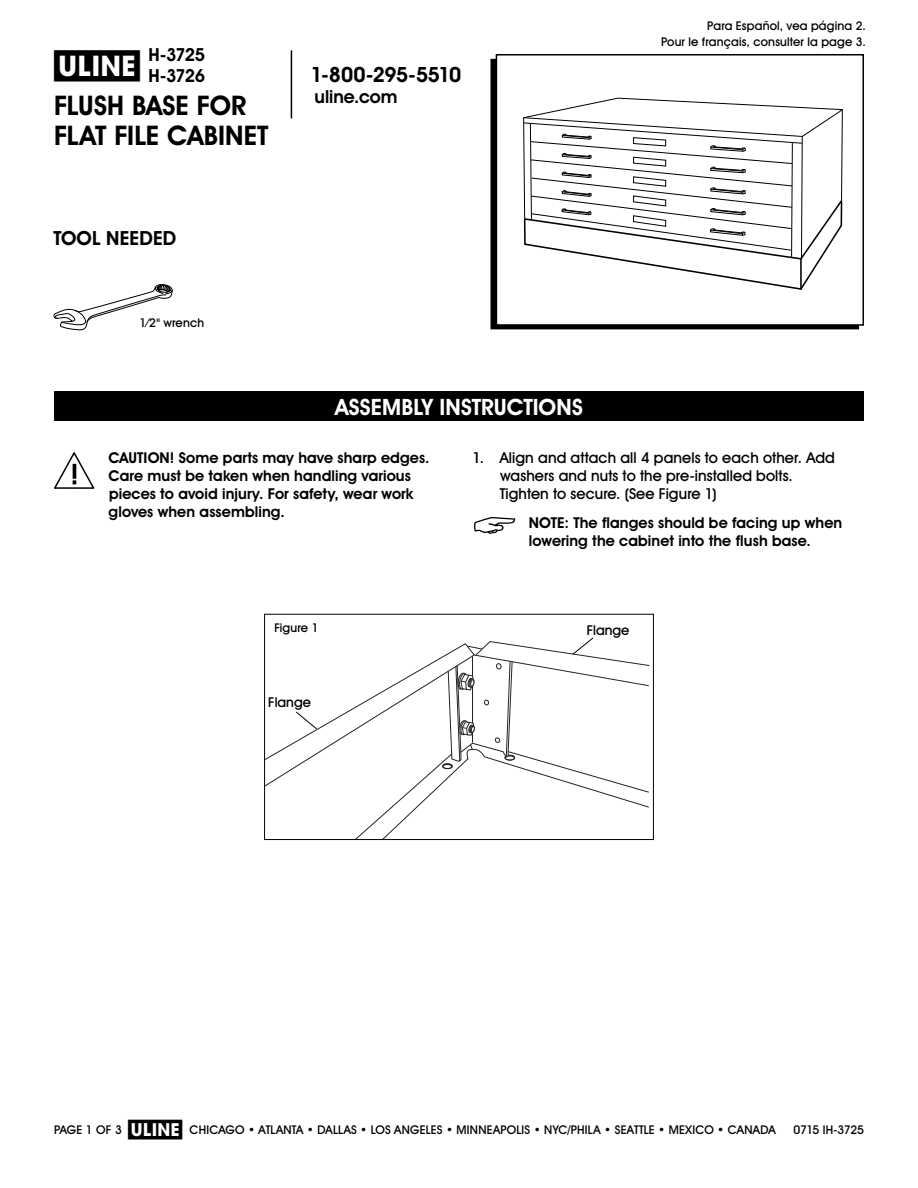
<style>
.page{position:relative;width:918px;height:1188px;background:#fff}
.page>*{position:absolute;margin:0;border:0;box-sizing:border-box;transform-origin:0 0}
.t1{font:700 28.5px "Uline Two Knine";color:#000}
.t2{font:700 27px/30px "Uline Two Knine";letter-spacing:.005em;color:#000}
.t3{font:700 22.5px "Uline Two Knine";letter-spacing:.005em;color:#fff}
.t4{font:700 21px "Uline Two Knine";letter-spacing:-.02em;color:#000}
.t5{font:700 19.5px "Uline Two Knine";letter-spacing:.005em;color:#000}
.t6{font:700 18px/21px "Uline Two Knine";letter-spacing:-.05em;color:#000}
.t7{font:700 18px "Uline Two Knine";letter-spacing:-.01em;color:#000}
.t8{font:700 15px/18px "Uline Two Knine";letter-spacing:.005em;color:#000}
.t9{font:15px/18px "Uline Two Knine";letter-spacing:.005em;color:#000}
.t10{font:13.5px "Uline Two Knine";color:#000}
.t11{font:12px/16.8px "Uline Two Knine";letter-spacing:.015em;color:#000;text-align:right}
.t12{font:12px "Uline Two Knine";letter-spacing:-.03em;color:#000}
.s1{font-size:18px}
</style>
<div class="page">
<hr style="left:291px;top:50px;width:1px;height:68px;background:#000">
<svg style="left:54px;top:452px;width:40px;height:37px"></svg>
<svg style="left:474px;top:517px;width:41px;height:17px"></svg>
<svg style="left:266px;top:637px;width:384px;height:201px"></svg>
<div style="left:264px;top:614px;width:390px;height:226px;border:1px solid #000"></div>
<div style="left:496px;top:54px;width:368px;height:272px;border:2px solid #000"></div>
<svg style="left:523px;top:98px;width:320px;height:192px"></svg>
<div style="left:54px;top:391px;width:810px;height:30px;background:#000"></div>
<svg style="left:53px;top:284px;width:120px;height:47px"></svg>
<h1 class="t1" style="left:54px;top:49px;width:87px">π</h1>
<p class="t6" style="left:148px;top:44px;width:58px">H-3725<br>H-3726</p>
<h2 class="t2" style="left:54px;top:90px;width:216px">FLUSH BASE FOR<br>FLAT FILE CABINET</h2>
<h3 class="t5" style="left:54px;top:226px;width:124px">TOOL NEEDED</h3>
<p class="t11" style="left:140px;top:315px;width:66px">1⁄2" wrench</p>
<h3 class="t4" style="left:310px;top:62px;width:152px">1-800-295-5510</h3>
<p class="t7" style="left:315px;top:86px;width:84px">uline.com</p>
<h3 class="t3" style="left:335px;top:393px;width:249px">ASSEMBLY INSTRUCTIONS</h3>
<p class="t11" style="left:661px;top:17px;width:206px">Para Español, vea página 2.<br>Pour le français, consulter la page 3.</p>
<p class="t8" style="left:108px;top:448px;width:323px">CAUTION! Some parts may have sharp edges.<br>Care must be taken when handling various pieces to avoid injury. For safety, wear work gloves when assembling.</p>
<p class="t9" style="left:500px;top:448px;width:337px;text-indent:-27px">1. Align and attach all 4 panels to each other. Add washers and nuts to the pre-installed bolts.<br>Tighten to secure. (See Figure 1)</p>
<p class="t8" style="left:529px;top:513px;width:315px">NOTE: The flanges should be facing up when lowering the cabinet into the flush base.</p>
<p class="t11" style="left:274px;top:620px;width:46px">Figure 1</p>
<p class="t10" style="left:268px;top:694px;width:44px">Flange</p>
<p class="t10" style="left:587px;top:622px;width:44px">Flange</p>
<p class="t11" style="left:128px;top:1121px;width:649px"><span class="s1">π</span> CHICAGO • ATLANTA • DALLAS • LOS ANGELES • MINNEAPOLIS • NYC/PHILA • SEATTLE • MEXICO • CANADA</p>
<p class="t11" style="left:54px;top:1121px;width:69px">PAGE 1 OF 3</p>
<p class="t12" style="left:794px;top:1122px;width:72px">0715 IH-3725</p>
</div>
